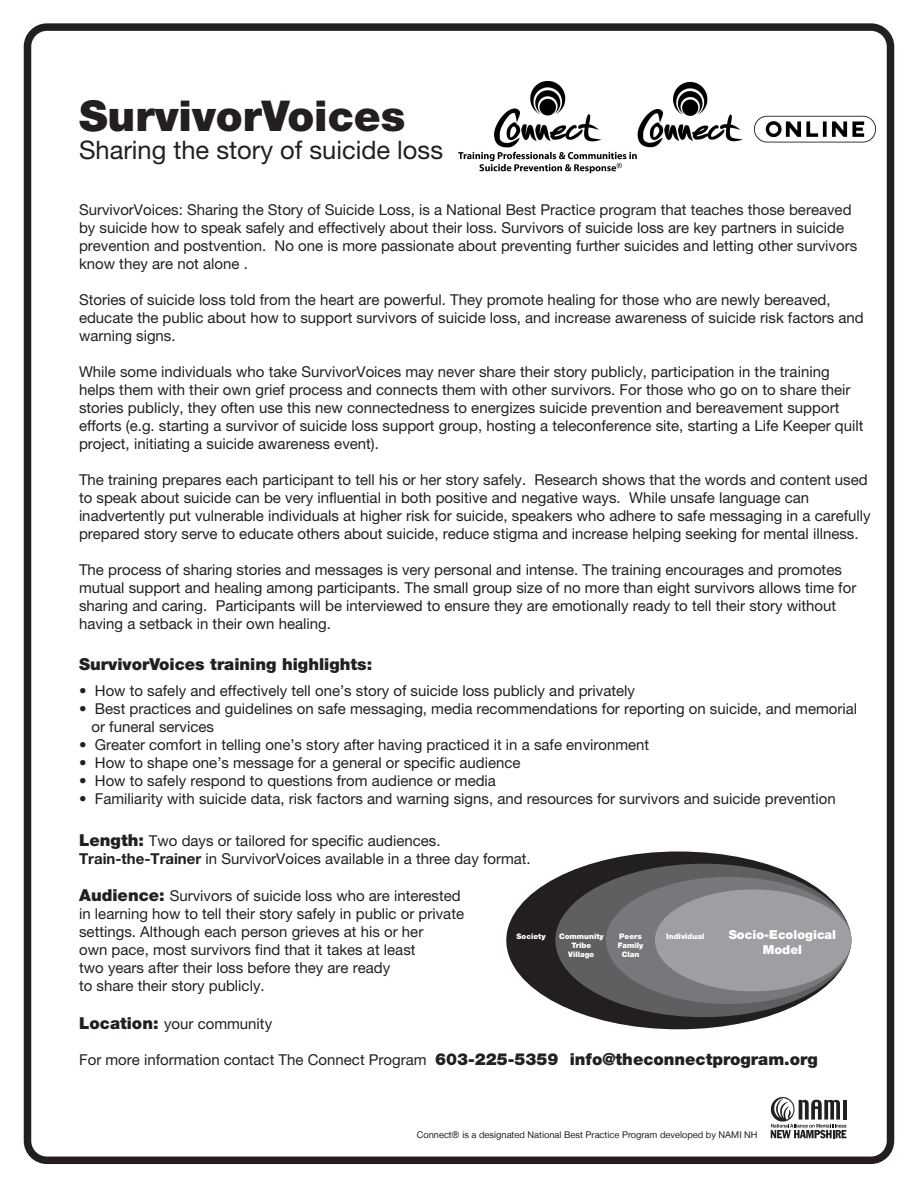
<style>
.page{position:relative;width:918px;height:1188px;background:#fff}
.page>*{position:absolute;margin:0;border:0;box-sizing:border-box;transform-origin:0 0}
.t1{font:900 42.6px "Helvetica Neue";color:#231f20}
.t2{font:25.5px "Helvetica Neue";color:#231f20}
.t3{font:900 16.5px "Helvetica Neue";color:#231f20}
.t4{font:15px/18px "Helvetica Neue";color:#231f20}
.t5{font:900 12.45px/14.9px "Helvetica Neue";color:#fff;text-align:center}
.t6{font:9.3px "Helvetica Neue LT";color:#231f20}
.t7{font:900 7.65px/9.1px "Helvetica Neue";color:#fff;text-align:center}
.s1{font-weight:900;font-size:16.5px}
.s2{font-weight:700}
</style>
<div class="page">
<div style="left:24px;top:23px;width:870px;height:1141px;border:8px solid #231f20;border-radius:19px"></div>
<div style="left:506px;top:851px;width:345px;height:179px;background:#231f20;border-radius:50%"></div>
<div style="left:555px;top:864px;width:296px;height:153px;background:#5f5f62;border-radius:50%"></div>
<div style="left:606px;top:877px;width:245px;height:127px;background:#76787b;border-radius:50%"></div>
<div style="left:655px;top:889px;width:196px;height:102px;background:#9d9fa2;border-radius:50%"></div>
<hr style="left:843px;top:1100px;width:4px;height:20px;background:#231f20">
<svg style="left:770px;top:1097px;width:76px;height:41px"></svg>
<img style="left:458px;top:81px;width:417px;height:92px">
<h1 class="t1" style="left:79px;top:90px;width:328px">SurvivorVoices</h1>
<h2 class="t2" style="left:79px;top:135px;width:366px">Sharing the story of suicide loss</h2>
<p class="t4" style="left:79px;top:201px;width:780px">SurvivorVoices: Sharing the Story of Suicide Loss, is a National Best Practice program that teaches those bereaved by suicide how to speak safely and effectively about their loss. Survivors of suicide loss are key partners in suicide prevention and postvention. No one is more passionate about preventing further suicides and letting other survivors know they are not alone .</p>
<p class="t4" style="left:79px;top:291px;width:786px">Stories of suicide loss told from the heart are powerful. They promote healing for those who are newly bereaved, educate the public about how to support survivors of suicide loss, and increase awareness of suicide risk factors and warning signs.</p>
<p class="t4" style="left:79px;top:363px;width:786px">While some individuals who take SurvivorVoices may never share their story publicly, participation in the training helps them with their own grief process and connects them with other survivors. For those who go on to share their stories publicly, they often use this new connectedness to energizes suicide prevention and bereavement support efforts (e.g. starting a survivor of suicide loss support group, hosting a teleconference site, starting a Life Keeper quilt project, initiating a suicide awareness event).</p>
<p class="t4" style="left:79px;top:471px;width:793px">The training prepares each participant to tell his or her story safely. Research shows that the words and content used to speak about suicide can be very influential in both positive and negative ways. While unsafe language can inadvertently put vulnerable individuals at higher risk for suicide, speakers who adhere to safe messaging in a carefully prepared story serve to educate others about suicide, reduce stigma and increase helping seeking for mental illness.</p>
<p class="t4" style="left:79px;top:561px;width:779px">The process of sharing stories and messages is very personal and intense. The training encourages and promotes mutual support and healing among participants. The small group size of no more than eight survivors allows time for sharing and caring. Participants will be interviewed to ensure they are emotionally ready to tell their story without having a setback in their own healing.</p>
<p class="t3" style="left:79px;top:654px;width:295px">SurvivorVoices training highlights:</p>
<p class="t4" style="left:79px;top:682px;width:558px">• How to safely and effectively tell one’s story of suicide loss publicly and privately</p>
<p class="t4" style="left:92px;top:700px;width:767px;text-indent:-13px">• Best practices and guidelines on safe messaging, media recommendations for reporting on suicide, and memorial or funeral services</p>
<p class="t4" style="left:79px;top:736px;width:572px">• Greater comfort in telling one’s story after having practiced it in a safe environment</p>
<p class="t4" style="left:79px;top:754px;width:443px">• How to shape one’s message for a general or specific audience</p>
<p class="t4" style="left:79px;top:772px;width:419px">• How to safely respond to questions from audience or media</p>
<p class="t4" style="left:79px;top:790px;width:758px">• Familiarity with suicide data, risk factors and warning signs, and resources for survivors and suicide prevention</p>
<p class="t4" style="left:79px;top:831px;width:453px"><span class="s1">Length:</span> Two days or tailored for specific audiences.<br><span class="s2">Train-the-Trainer</span> in SurvivorVoices available in a three day format.</p>
<p class="t4" style="left:79px;top:887px;width:387px"><span class="s1">Audience:</span> Survivors of suicide loss who are interested in learning how to tell their story safely in public or private settings. Although each person grieves at his or her<br>own pace, most survivors find that it takes at least<br>two years after their loss before they are ready<br>to share their story publicly.</p>
<p class="t4" style="left:79px;top:1014px;width:195px"><span class="s1">Location:</span> your community</p>
<p class="t4" style="left:79px;top:1050px;width:740px">For more information contact The Connect Program <span class="s1">603-225-5359 info@theconnectprogram.org</span></p>
<p class="t5" style="left:729px;top:927px;width:109px">Socio-Ecological<br>Model</p>
<p class="t7" style="left:517px;top:931px;width:30px">Society</p>
<p class="t7" style="left:618px;top:931px;width:27px">Peers<br>Family<br>Clan</p>
<p class="t7" style="left:559px;top:931px;width:46px">Community</p>
<p class="t7" style="left:666px;top:931px;width:40px">Individual</p>
<p class="t7" style="left:568px;top:941px;width:28px">Tribe<br>Village</p>
<p class="t6" style="left:417px;top:1129px;width:342px">Connect® is a designated National Best Practice Program developed by NAMI NH</p>
</div>
